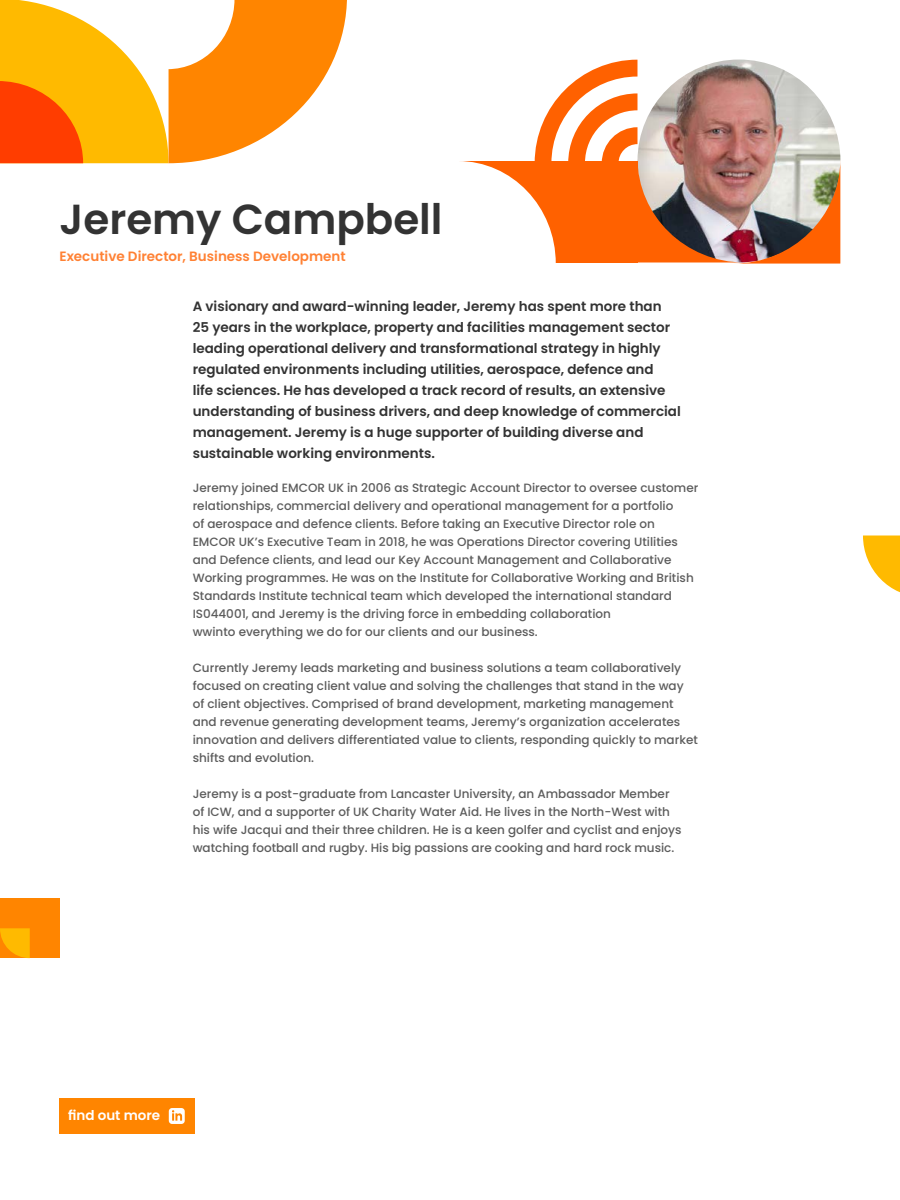
<style>
.page{position:relative;width:900px;height:1200px;background:#fff}
.page>*{position:absolute;margin:0;border:0;box-sizing:border-box;transform-origin:0 0}
.t1{font:600 42px "Poppins";color:#333}
.t2{font:600 13.5px/21px "Poppins";color:#333}
.t3{font:600 13.5px "Poppins";color:#ff8133}
.t4{font:600 13.5px "Poppins";color:#fff}
.t5{font:500 12px/18px "Poppins";color:#5c5c5c}
</style>
<div class="page">
<div style="left:60px;top:1098px;width:135px;height:36px;background:#ff8500"></div>
<svg style="left:169px;top:1108px;width:16px;height:16px"></svg>
<div style="left:0;top:899px;width:60px;height:59px;background:#ff8500"></div>
<svg style="left:0;top:928px;width:30px;height:30px"></svg>
<svg style="left:863px;top:536px;width:37px;height:57px"></svg>
<svg style="left:460px;top:60px;width:380px;height:204px"></svg>
<svg style="left:0;top:0;width:347px;height:163px"></svg>
<h1 class="t1" style="left:60px;top:195px;width:385px">Jeremy Campbell</h1>
<p class="t3" style="left:60px;top:249px;width:288px">Executive Director, Business Development</p>
<p class="t2" style="left:193px;top:296px;width:490px">A visionary and award-winning leader, Jeremy has spent more than 25 years in the workplace, property and facilities management sector leading operational delivery and transformational strategy in highly regulated environments including utilities, aerospace, defence and<br>life sciences. He has developed a track record of results, an extensive understanding of business drivers, and deep knowledge of commercial management. Jeremy is a huge supporter of building diverse and sustainable working environments.</p>
<p class="t5" style="left:193px;top:479px;width:507px">Jeremy joined EMCOR UK in 2006 as Strategic Account Director to oversee customer relationships, commercial delivery and operational management for a portfolio<br>of aerospace and defence clients. Before taking an Executive Director role on EMCOR UK’s Executive Team in 2018, he was Operations Director covering Utilities and Defence clients, and lead our Key Account Management and Collaborative Working programmes. He was on the Institute for Collaborative Working and British Standards Institute technical team which developed the international standard IS044001, and Jeremy is the driving force in embedding collaboration<br>wwinto everything we do for our clients and our business.</p>
<p class="t5" style="left:193px;top:659px;width:507px">Currently Jeremy leads marketing and business solutions a team collaboratively focused on creating client value and solving the challenges that stand in the way of client objectives. Comprised of brand development, marketing management and revenue generating development teams, Jeremy’s organization accelerates innovation and delivers differentiated value to clients, responding quickly to market shifts and evolution.</p>
<p class="t5" style="left:193px;top:785px;width:491px">Jeremy is a post-graduate from Lancaster University, an Ambassador Member of ICW, and a supporter of UK Charity Water Aid. He lives in the North-West with his wife Jacqui and their three children. He is a keen golfer and cyclist and enjoys watching football and rugby. His big passions are cooking and hard rock music.</p>
<p class="t4" style="left:68px;top:1108px;width:94px">find out more</p>
</div>
